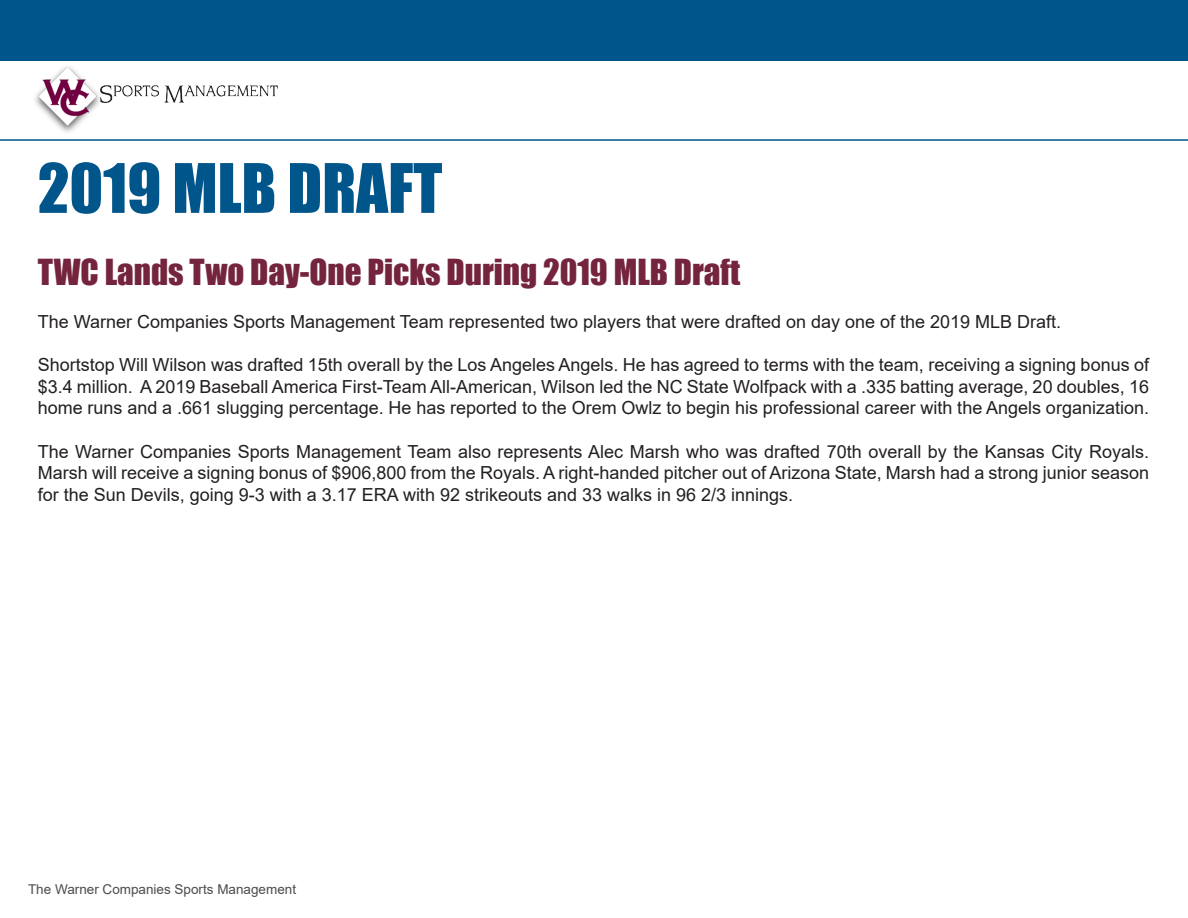
<style>
.page{position:relative;width:1188px;height:918px;background:#fff}
.page>*{position:absolute;margin:0;border:0;box-sizing:border-box;transform-origin:0 0}
.t1{font:63px "Impact";color:#00558b}
.t2{font:33px "Impact";color:#74253d}
.t3{font:18px/21.6px "Arial";color:#231f20;text-align:justify}
.t4{font:13.5px "Arial";color:#4b4c4d}
</style>
<div class="page">
<div style="left:0;top:0;width:1188px;height:61px;background:#00558b"></div>
<img style="left:35px;top:66px;width:243px;height:66px">
<hr style="left:0;top:139px;width:1188px;height:2px;background:#00558b">
<p class="t1" style="left:38px;top:139px;width:406px">2019 MLB DRAFT</p>
<p class="t2" style="left:38px;top:246px;width:704px">TWC Lands Two Day-One Picks During 2019 MLB Draft</p>
<p class="t3" style="left:38px;top:311px;width:1025px">The Warner Companies Sports Management Team represented two players that were drafted on day one of the 2019 MLB Draft.</p>
<p class="t3" style="left:38px;top:354px;width:1113px">Shortstop Will Wilson was drafted 15th overall by the Los Angeles Angels. He has agreed to terms with the team, receiving a signing bonus of $3.4 million. A 2019 Baseball America First-Team All-American, Wilson led the NC State Wolfpack with a .335 batting average, 20 doubles, 16 home runs and a .661 slugging percentage. He has reported to the Orem Owlz to begin his professional career with the Angels organization.</p>
<p class="t3" style="left:38px;top:440px;width:1113px">The Warner Companies Sports Management Team also represents Alec Marsh who was drafted 70th overall by the Kansas City Royals.<br>Marsh will receive a signing bonus of $906,800 from the Royals. A right-handed pitcher out of Arizona State, Marsh had a strong junior season for the Sun Devils, going 9-3 with a 3.17 ERA with 92 strikeouts and 33 walks in 96 2/3 innings.</p>
<p class="t4" style="left:28px;top:880px;width:270px">The Warner Companies Sports Management</p>
</div>
